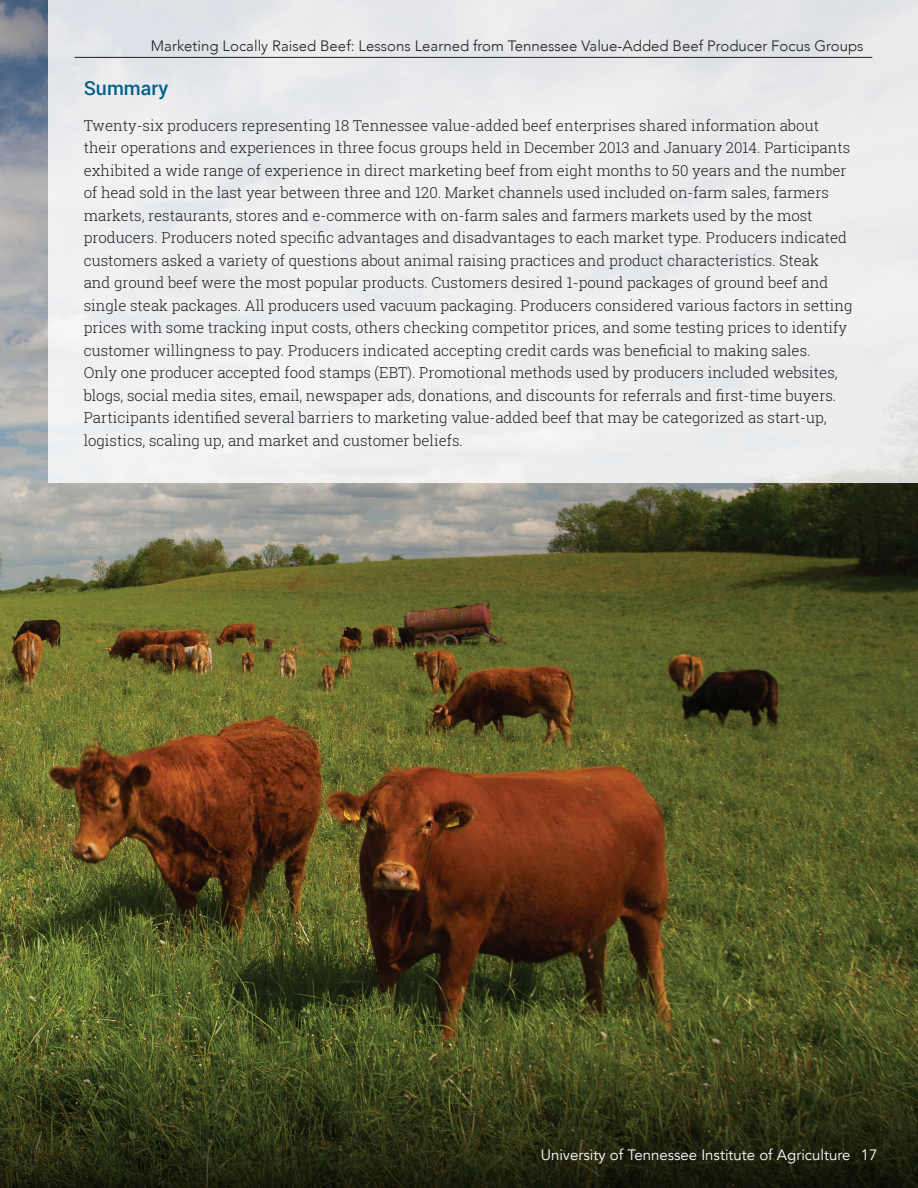
<style>
.page{position:relative;width:918px;height:1188px;background:#fff}
.page>*{position:absolute;margin:0;border:0;box-sizing:border-box;transform-origin:0 0}
.t1{font:500 19.5px "Roboto";color:#046087}
.t2{font:300 15px/22.5px "Roboto Slab";color:#231f20}
.t3{font:300 15px "Avenir";color:#231f20}
.t4{font:15px "Avenir";color:#fff}
</style>
<div class="page">
<img style="left:0;top:0;width:918px;height:1021px">
<svg style="left:0;top:1021px;width:918px;height:167px;background:#363b18"></svg>
<div style="left:48px;top:0;width:870px;height:483px;background:#eee"></div>
<hr style="left:75px;top:57px;width:797px;height:1px;background:#231f20">
<p class="t3" style="left:151px;top:37px;width:714px">Marketing Locally Raised Beef: Lessons Learned from Tennessee Value-Added Beef Producer Focus Groups</p>
<h1 class="t1" style="left:84px;top:74px;width:86px">Summary</h1>
<p class="t2" style="left:84px;top:114px;width:770px">Twenty-six producers representing 18 Tennessee value-added beef enterprises shared information about their operations and experiences in three focus groups held in December 2013 and January 2014. Participants exhibited a wide range of experience in direct marketing beef from eight months to 50 years and the number of head sold in the last year between three and 120. Market channels used included on-farm sales, farmers markets, restaurants, stores and e-commerce with on-farm sales and farmers markets used by the most producers. Producers noted specific advantages and disadvantages to each market type. Producers indicated customers asked a variety of questions about animal raising practices and product characteristics. Steak<br>and ground beef were the most popular products. Customers desired 1-pound packages of ground beef and single steak packages. All producers used vacuum packaging. Producers considered various factors in setting prices with some tracking input costs, others checking competitor prices, and some testing prices to identify customer willingness to pay. Producers indicated accepting credit cards was beneficial to making sales.<br>Only one producer accepted food stamps (EBT). Promotional methods used by producers included websites, blogs, social media sites, email, newspaper ads, donations, and discounts for referrals and first-time buyers.<br>Participants identified several barriers to marketing value-added beef that may be categorized as start-up, logistics, scaling up, and market and customer beliefs.</p>
<p class="t4" style="left:541px;top:1146px;width:338px">University of Tennessee Institute of Agriculture 17</p>
</div>
